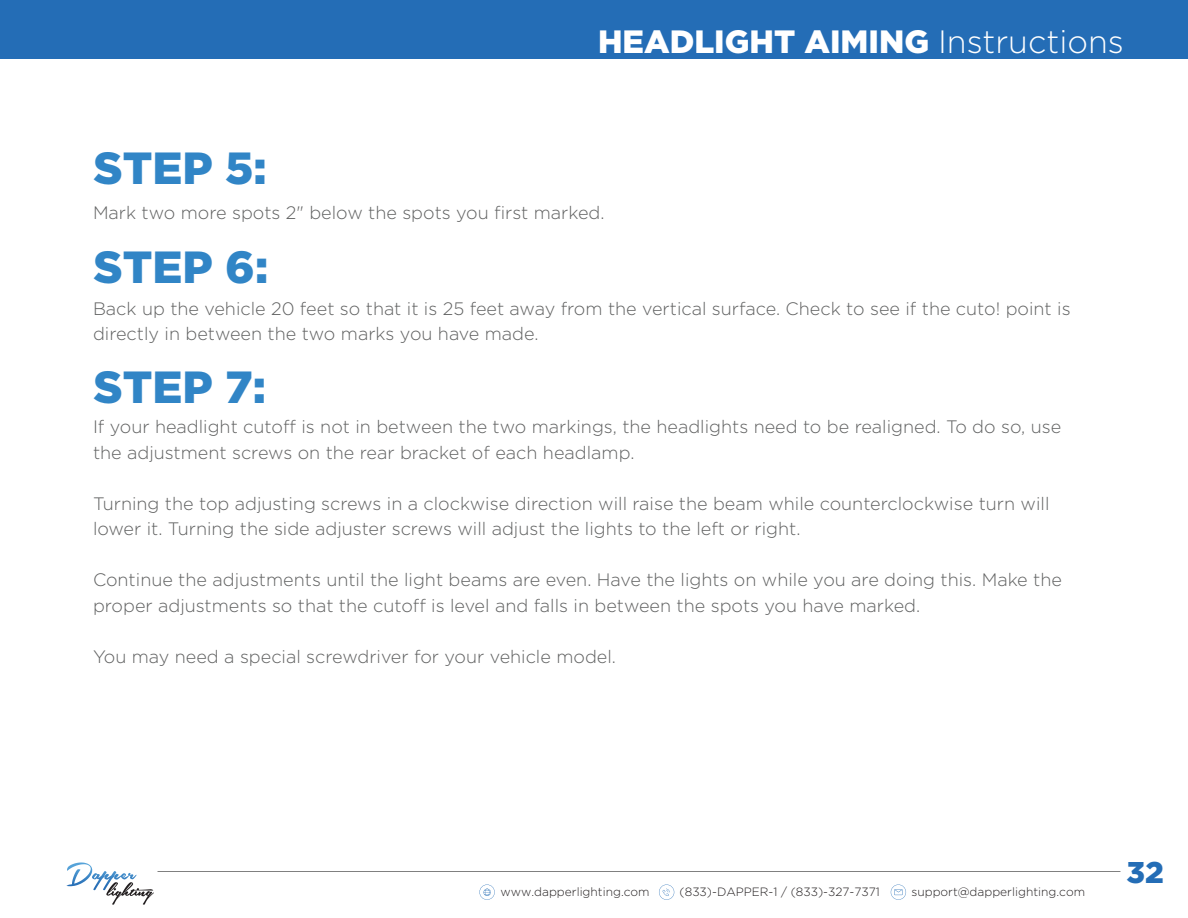
<style>
.page{position:relative;width:1188px;height:918px;background:#fff}
.page>*{position:absolute;margin:0;border:0;box-sizing:border-box;transform-origin:0 0}
.t1{font:900 45px "Gotham";color:#3185c6}
.t2{font:900 32.25px "Gotham";color:#fff}
.t3{font:900 30px "Gotham";color:#246db6}
.t4{font:300 18px/25.5px "Gotham";color:#606161}
.t5{font:300 12px "Gotham";color:#231f20}
.s1{font-weight:300}
</style>
<div class="page">
<svg style="left:66px;top:862px;width:88px;height:43px"></svg>
<hr style="left:158px;top:871px;width:962px;height:1px;background:#000">
<svg style="left:659px;top:885px;width:15px;height:15px"></svg>
<svg style="left:891px;top:885px;width:15px;height:15px"></svg>
<svg style="left:479px;top:885px;width:16px;height:15px"></svg>
<div style="left:0;top:0;width:1188px;height:58px;background:#246db6"></div>
<h1 class="t1" style="left:93px;top:142px;width:175px">STEP 5:</h1>
<h2 class="t2" style="left:598px;top:23px;width:527px">HEADLIGHT AIMING <span class="s1">Instructions</span></h2>
<p class="t4" style="left:93px;top:199px;width:513px">Mark two more spots 2" below the spots you first marked.</p>
<h1 class="t1" style="left:93px;top:241px;width:176px">STEP 6:</h1>
<p class="t4" style="left:93px;top:295px;width:979px">Back up the vehicle 20 feet so that it is 25 feet away from the vertical surface. Check to see if the cuto! point is directly in between the two marks you have made.</p>
<h1 class="t1" style="left:93px;top:362px;width:174px">STEP 7:</h1>
<p class="t4" style="left:93px;top:414px;width:970px">If your headlight cutoff is not in between the two markings, the headlights need to be realigned. To do so, use the adjustment screws on the rear bracket of each headlamp.</p>
<p class="t4" style="left:93px;top:490px;width:958px">Turning the top adjusting screws in a clockwise direction will raise the beam while counterclockwise turn will lower it. Turning the side adjuster screws will adjust the lights to the left or right.</p>
<p class="t4" style="left:93px;top:567px;width:970px">Continue the adjustments until the light beams are even. Have the lights on while you are doing this. Make the proper adjustments so that the cutoff is level and falls in between the spots you have marked.</p>
<p class="t4" style="left:93px;top:643px;width:525px">You may need a special screwdriver for your vehicle model.</p>
<p class="t5" style="left:500px;top:885px;width:151px">www.dapperlighting.com</p>
<p class="t5" style="left:680px;top:885px;width:202px">(833)-DAPPER-1 / (833)-327-7371</p>
<p class="t5" style="left:911px;top:885px;width:175px">support@dapperlighting.com</p>
<h3 class="t3" style="left:1126px;top:855px;width:39px">32</h3>
</div>
